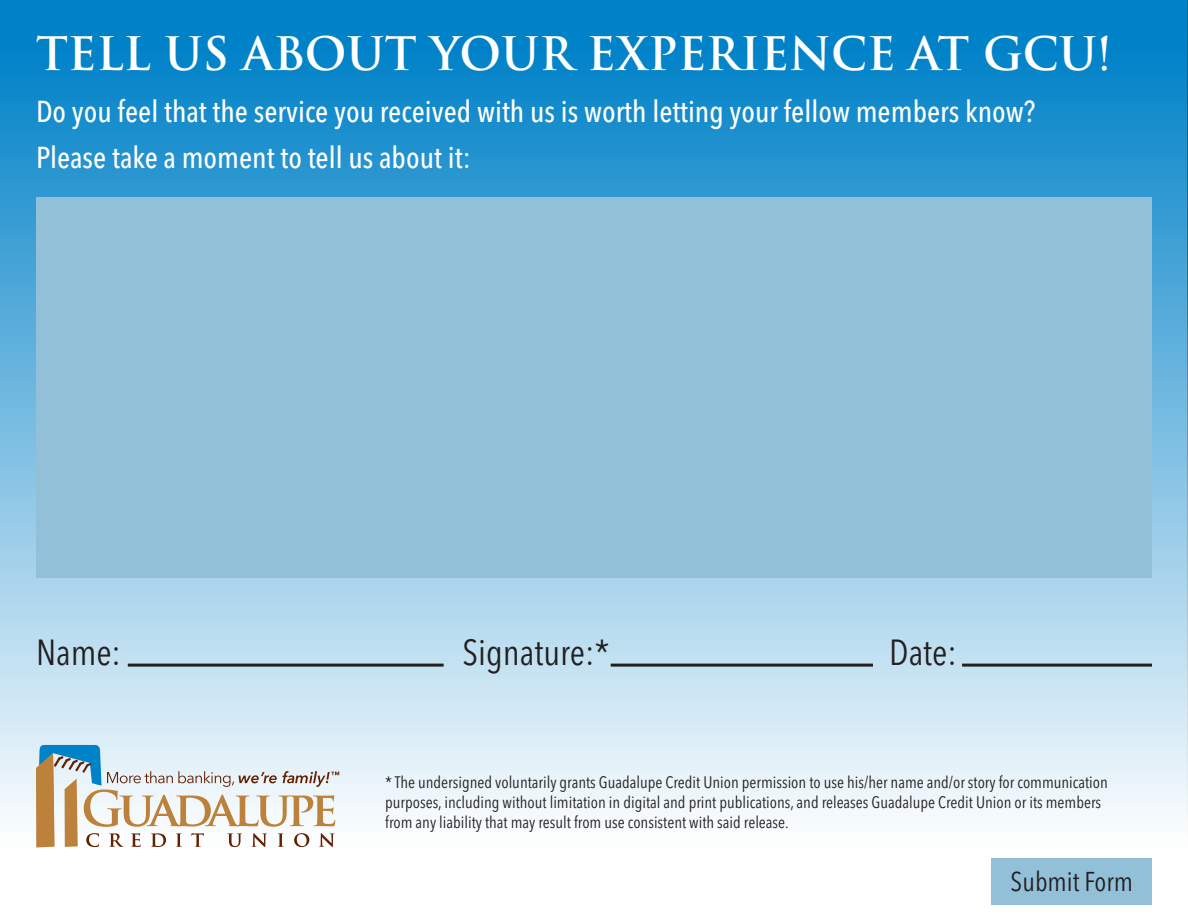
<style>
.page{position:relative;width:1188px;height:918px;background:#fff}
.page>*{position:absolute;margin:0;border:0;box-sizing:border-box;transform-origin:0 0}
.t1{font:700 45px "Trajan Pro";color:#fff}
.t2{font:condensed 36px "Avenir Next LT Pro";color:#231f20}
.t3{font:500 condensed 30px "Avenir Next LT Pro";color:#fff}
.t4{font:condensed 27px "Avenir Next LT Pro";color:#231f20}
.t5{font:condensed 16.5px "Avenir Next LT Pro";color:#231f20}
</style>
<div class="page">
<div style="left:0;top:0;width:1188px;height:918px;background:linear-gradient(to bottom,#007cc5,#fff);border:2px solid #fff"></div>
<svg style="left:36px;top:745px;width:303px;height:102px"></svg>
<div style="left:36px;top:197px;width:1116px;height:381px;background:#91c0d8"></div>
<hr style="left:128px;top:664px;width:316px;height:3px;background:#231f20">
<hr style="left:611px;top:664px;width:262px;height:3px;background:#231f20">
<hr style="left:962px;top:664px;width:190px;height:3px;background:#231f20">
<div style="left:992px;top:859px;width:160px;height:46px;background:#91c0d8"></div>
<p class="t1" style="left:36px;top:25px;width:1077px">TELL US ABOUT YOUR EXPERIENCE AT GCU!</p>
<p class="t3" style="left:36px;top:93px;width:1001px">Do you feel that the service you received with us is worth letting your fellow members know?</p>
<p class="t3" style="left:36px;top:140px;width:436px">Please take a moment to tell us about it:</p>
<p class="t2" style="left:36px;top:631px;width:86px">Name:</p>
<p class="t2" style="left:463px;top:631px;width:149px">Signature:*</p>
<p class="t2" style="left:889px;top:631px;width:69px">Date:</p>
<p class="t5" style="left:385px;top:772px;width:724px">* The undersigned voluntarily grants Guadalupe Credit Union permission to use his/her name and/or story for communication</p>
<p class="t5" style="left:385px;top:792px;width:717px">purposes, including without limitation in digital and print publications, and releases Guadalupe Credit Union or its members</p>
<p class="t5" style="left:385px;top:812px;width:405px">from any liability that may result from use consistent with said release.</p>
<p class="t4" style="left:1011px;top:865px;width:124px">Submit Form</p>
</div>
